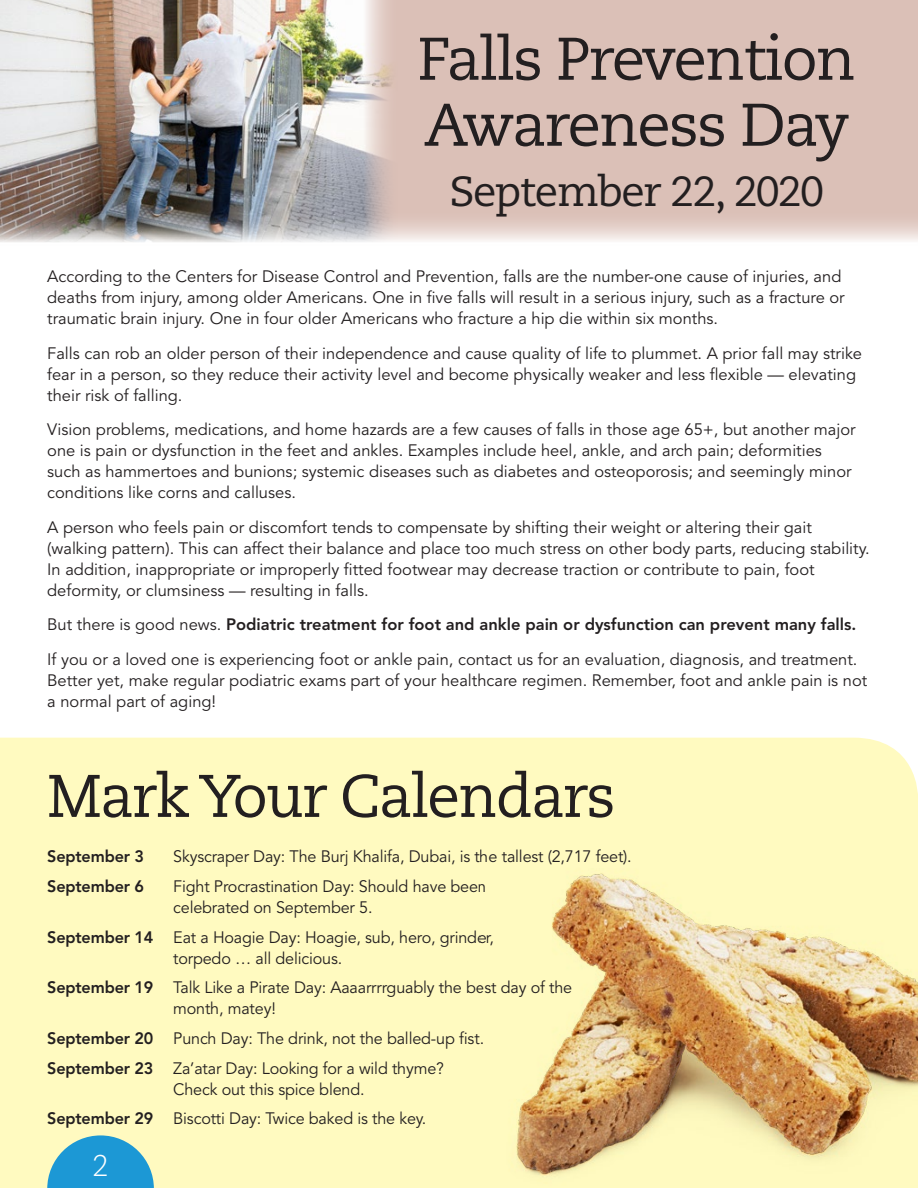
<style>
.page{position:relative;width:918px;height:1188px;background:#fff}
.page>*{position:absolute;margin:0;border:0;box-sizing:border-box;transform-origin:0 0}
.t1{font:60px/66px "Caecilia LT Std";letter-spacing:-.03em;color:#231f20}
.t2{font:42px "Caecilia LT Std";letter-spacing:-.03em;color:#231f20}
.t3{font:300 30px "Caecilia LT Std";color:#fff}
.t4{font:16.5px/21px "Avenir LT Std";color:#231f20}
.t5{font:800 16.5px "Avenir LT Std";letter-spacing:-.01em;color:#231f20}
.s1{font-weight:800}
</style>
<div class="page">
<hr style="left:917px;top:0;width:1px;height:1188px;background:#e9e2d0">
<div style="left:0;top:0;width:918px;height:248px;background:#dbc0b7"></div>
<img style="left:0;top:0;width:391px;height:209px">
<div style="left:0;top:738px;width:918px;height:450px;background:#fffac0"></div>
<svg style="left:47px;top:1135px;width:107px;height:53px"></svg>
<svg style="left:0;top:209px;width:918px;height:61px"></svg>
<img style="left:482px;top:825px;width:436px;height:363px">
<p class="t1" style="left:417px;top:27px;width:440px">Falls Prevention<br>Awareness Day</p>
<p class="t2" style="left:449px;top:167px;width:376px">September 22, 2020</p>
<p class="t4" style="left:47px;top:267px;width:799px">According to the Centers for Disease Control and Prevention, falls are the number-one cause of injuries, and deaths from injury, among older Americans. One in five falls will result in a serious injury, such as a fracture or traumatic brain injury. One in four older Americans who fracture a hip die within six months.</p>
<p class="t4" style="left:47px;top:343px;width:816px">Falls can rob an older person of their independence and cause quality of life to plummet. A prior fall may strike fear in a person, so they reduce their activity level and become physically weaker and less flexible — elevating their risk of falling.</p>
<p class="t4" style="left:47px;top:420px;width:810px">Vision problems, medications, and home hazards are a few causes of falls in those age 65+, but another major one is pain or dysfunction in the feet and ankles. Examples include heel, ankle, and arch pain; deformities such as hammertoes and bunions; systemic diseases such as diabetes and osteoporosis; and seemingly minor conditions like corns and calluses.</p>
<p class="t4" style="left:47px;top:517px;width:824px">A person who feels pain or discomfort tends to compensate by shifting their weight or altering their gait (walking pattern). This can affect their balance and place too much stress on other body parts, reducing stability.<br>In addition, inappropriate or improperly fitted footwear may decrease traction or contribute to pain, foot deformity, or clumsiness — resulting in falls.</p>
<p class="t4" style="left:47px;top:608px;width:812px;line-height:34.5px">But there is good news. <span class="s1">Podiatric treatment for foot and ankle pain or dysfunction can prevent many falls.<br></span>If you or a loved one is experiencing foot or ankle pain, contact us for an evaluation, diagnosis, and treatment.</p>
<p class="t4" style="left:47px;top:670px;width:822px">Better yet, make regular podiatric exams part of your healthcare regimen. Remember, foot and ankle pain is not a normal part of aging!</p>
<p class="t1" style="left:47px;top:764px;width:570px">Mark Your Calendars</p>
<p class="t5" style="left:47px;top:847px;width:98px">September 3</p>
<p class="t4" style="left:173px;top:847px;width:460px">Skyscraper Day: The Burj Khalifa, Dubai, is the tallest (2,717 feet).</p>
<p class="t5" style="left:47px;top:877px;width:98px">September 6</p>
<p class="t4" style="left:173px;top:876px;width:315px">Fight Procrastination Day: Should have been celebrated on September 5.</p>
<p class="t4" style="left:173px;top:927px;width:322px;text-indent:-126px"><span class="s1">September 14</span> Eat a Hoagie Day: Hoagie, sub, hero, grinder, torpedo … all delicious.</p>
<p class="t4" style="left:173px;top:978px;width:400px;text-indent:-126px"><span class="s1">September 19</span> Talk Like a Pirate Day: Aaaarrrrguably the best day of the month, matey!</p>
<p class="t4" style="left:47px;top:1024px;width:438px;line-height:29.7px"><span class="s1">September 20</span> Punch Day: The drink, not the balled-up fist.<br><span class="s1">September 23</span> Za’atar Day: Looking for a wild thyme?</p>
<p class="t4" style="left:47px;top:1075px;width:381px;line-height:29.7px;text-indent:126px">Check out this spice blend.<br><span class="s1">September 29</span> Biscotti Day: Twice baked is the key.</p>
<p class="t3" style="left:92px;top:1149px;width:18px">2</p>
</div>
